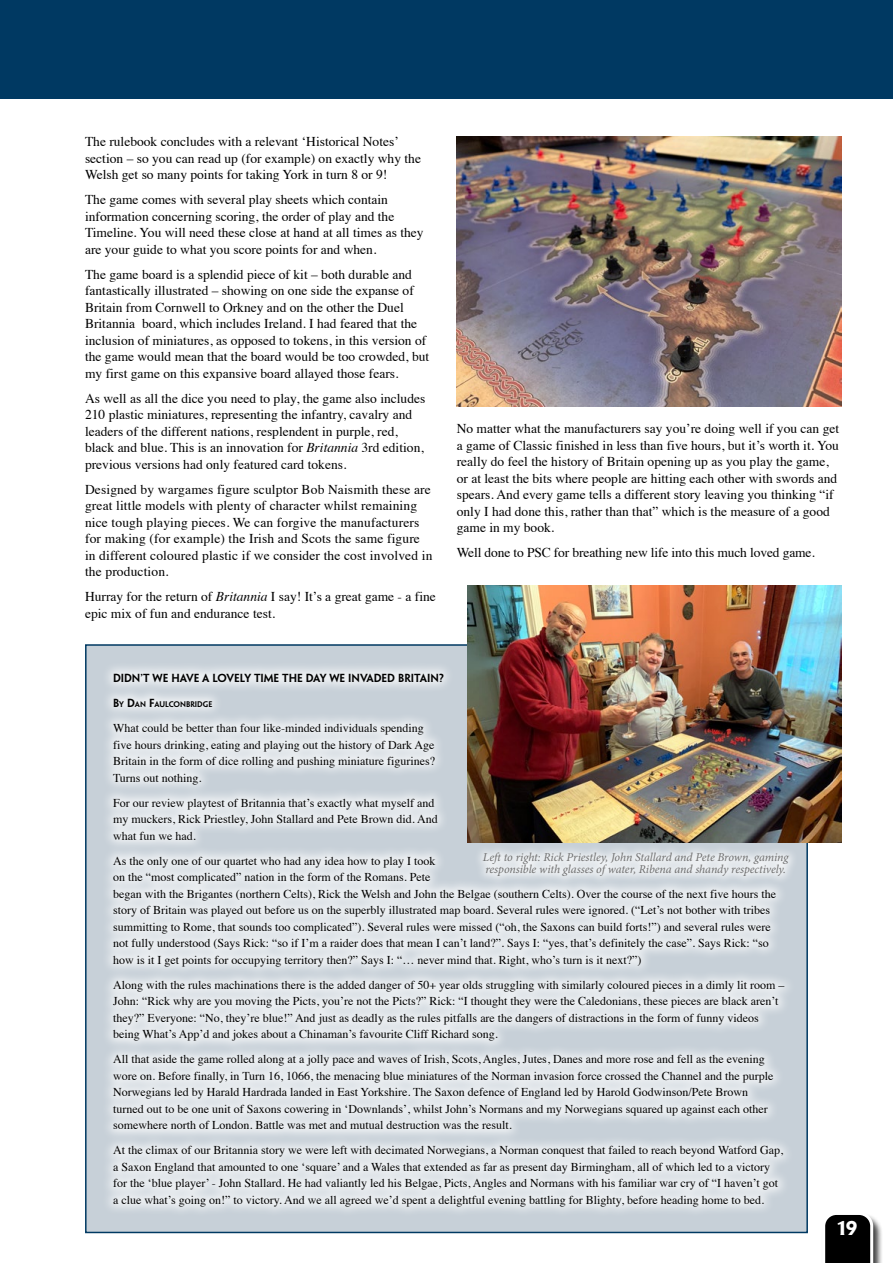
<style>
.page{position:relative;width:893px;height:1263px;background:#fff}
.page>*{position:absolute;margin:0;border:0;box-sizing:border-box;transform-origin:0 0}
.t1{font:700 18px "Penumbra Flare Std";color:#fff}
.t2{font:13.5px/16.5px "Times";color:#000}
.t3{font:12px/16.5px "Times";color:#000}
.t4{font:italic 12px/12px "Minion Pro";letter-spacing:-.01em;color:#6e6e6e}
.t5{font:600 10.5px "Penumbra Flare Std";color:#000}
.t6{font:600 7.35px "Penumbra Flare Std";color:#000}
.s1{font-style:italic}
.s2{font-size:10.5px}
</style>
<div class="page">
<div style="left:821px;top:1213px;width:62px;height:50px;background:#000;opacity:.75"></div>
<svg style="left:822px;top:1213px;width:51px;height:50px"></svg>
<div style="left:0;top:0;width:893px;height:99px;background:#003962"></div>
<img style="left:457px;top:136px;width:384px;height:270px">
<div style="left:85px;top:644px;width:723px;height:589px;background:#c7d0d8;border:2px solid #003962"></div>
<div style="left:101px;top:661px;width:695px;height:557px;background:#fff;opacity:.75"></div>
<img style="left:468px;top:585px;width:373px;height:258px">
<div style="left:473px;top:842px;width:325px;height:44px;background:#fff;opacity:.75"></div>
<p class="t2" style="left:85px;top:132px;width:337px">The rulebook concludes with a relevant ‘Historical Notes’ section – so you can read up (for example) on exactly why the<br>Welsh get so many points for taking York in turn 8 or 9!</p>
<p class="t2" style="left:85px;top:190px;width:340px">The game comes with several play sheets which contain information concerning scoring, the order of play and the Timeline. You will need these close at hand at all times as they are your guide to what you score points for and when.</p>
<p class="t2" style="left:85px;top:265px;width:346px">The game board is a splendid piece of kit – both durable and fantastically illustrated – showing on one side the expanse of Britain from Cornwell to Orkney and on the other the Duel Britannia board, which includes Ireland. I had feared that the inclusion of miniatures, as opposed to tokens, in this version of the game would mean that the board would be too crowded, but my first game on this expansive board allayed those fears.</p>
<p class="t2" style="left:85px;top:389px;width:342px">As well as all the dice you need to play, the game also includes 210 plastic miniatures, representing the infantry, cavalry and leaders of the different nations, resplendent in purple, red, black and blue. This is an innovation for <span class="s1">Britannia</span> 3rd edition, previous versions had only featured card tokens.</p>
<p class="t2" style="left:85px;top:480px;width:349px">Designed by wargames figure sculptor Bob Naismith these are great little models with plenty of character whilst remaining nice tough playing pieces. We can forgive the manufacturers for making (for example) the Irish and Scots the same figure in different coloured plastic if we consider the cost involved in the production.</p>
<p class="t2" style="left:85px;top:587px;width:352px">Hurray for the return of <span class="s1">Britannia</span> I say! It’s a great game - a fine epic mix of fun and endurance test.</p>
<p class="t2" style="left:457px;top:419px;width:384px">No matter what the manufacturers say you’re doing well if you can get a game of Classic finished in less than five hours, but it’s worth it. You really do feel the history of Britain opening up as you play the game, or at least the bits where people are hitting each other with swords and spears. And every game tells a different story leaving you thinking “if only I had done this, rather than that” which is the measure of a good game in my book.</p>
<p class="t2" style="left:457px;top:543px;width:359px">Well done to PSC for breathing new life into this much loved game.</p>
<p class="t5" style="left:113px;top:671px;width:332px">DIDN’T WE HAVE A LOVELY TIME THE DAY WE INVADED BRITAIN?</p>
<p class="t6" style="left:113px;top:700px;width:101px"><span class="s2">B</span>Y <span class="s2">D</span>AN <span class="s2">F</span>AULCONBRIDGE</p>
<p class="t3" style="left:113px;top:719px;width:323px">What could be better than four like-minded individuals spending five hours drinking, eating and playing out the history of Dark Age Britain in the form of dice rolling and pushing miniature figurines?<br>Turns out nothing.</p>
<p class="t3" style="left:113px;top:793px;width:326px">For our review playtest of Britannia that’s exactly what myself and my muckers, Rick Priestley, John Stallard and Pete Brown did. And what fun we had.</p>
<p class="t3" style="left:113px;top:851px;width:665px">As the only one of our quartet who had any idea how to play I took<br>on the “most complicated” nation in the form of the Romans. Pete<br>began with the Brigantes (northern Celts), Rick the Welsh and John the Belgae (southern Celts). Over the course of the next five hours the story of Britain was played out before us on the superbly illustrated map board. Several rules were ignored. (“Let’s not bother with tribes summitting to Rome, that sounds too complicated”). Several rules were missed (“oh, the Saxons can build forts!”) and several rules were not fully understood (Says Rick: “so if I’m a raider does that mean I can’t land?”. Says I: “yes, that’s definitely the case”. Says Rick: “so how is it I get points for occupying territory then?” Says I: “… never mind that. Right, who’s turn is it next?”)</p>
<p class="t3" style="left:113px;top:975px;width:673px">Along with the rules machinations there is the added danger of 50+ year olds struggling with similarly coloured pieces in a dimly lit room – John: “Rick why are you moving the Picts, you’re not the Picts?” Rick: “I thought they were the Caledonians, these pieces are black aren’t they?” Everyone: “No, they’re blue!” And just as deadly as the rules pitfalls are the dangers of distractions in the form of funny videos being What’s App’d and jokes about a Chinaman’s favourite Cliff Richard song.</p>
<p class="t3" style="left:113px;top:1050px;width:662px">All that aside the game rolled along at a jolly pace and waves of Irish, Scots, Angles, Jutes, Danes and more rose and fell as the evening wore on. Before finally, in Turn 16, 1066, the menacing blue miniatures of the Norman invasion force crossed the Channel and the purple Norwegians led by Harald Hardrada landed in East Yorkshire. The Saxon defence of England led by Harold Godwinson/Pete Brown turned out to be one unit of Saxons cowering in ‘Downlands’, whilst John’s Normans and my Norwegians squared up against each other somewhere north of London. Battle was met and mutual destruction was the result.</p>
<p class="t3" style="left:113px;top:1141px;width:671px">At the climax of our Britannia story we were left with decimated Norwegians, a Norman conquest that failed to reach beyond Watford Gap, a Saxon England that amounted to one ‘square’ and a Wales that extended as far as present day Birmingham, all of which led to a victory for the ‘blue player’ - John Stallard. He had valiantly led his Belgae, Picts, Angles and Normans with his familiar war cry of “I haven’t got a clue what’s going on!” to victory. And we all agreed we’d spent a delightful evening battling for Blighty, before heading home to bed.</p>
<p class="t4" style="left:483px;top:851px;width:307px">Left to right: Rick Priestley, John Stallard and Pete Brown, gaming responsible with glasses of water, Ribena and shandy respectively.</p>
<h1 class="t1" style="left:838px;top:1216px;width:21px">19</h1>
</div>
